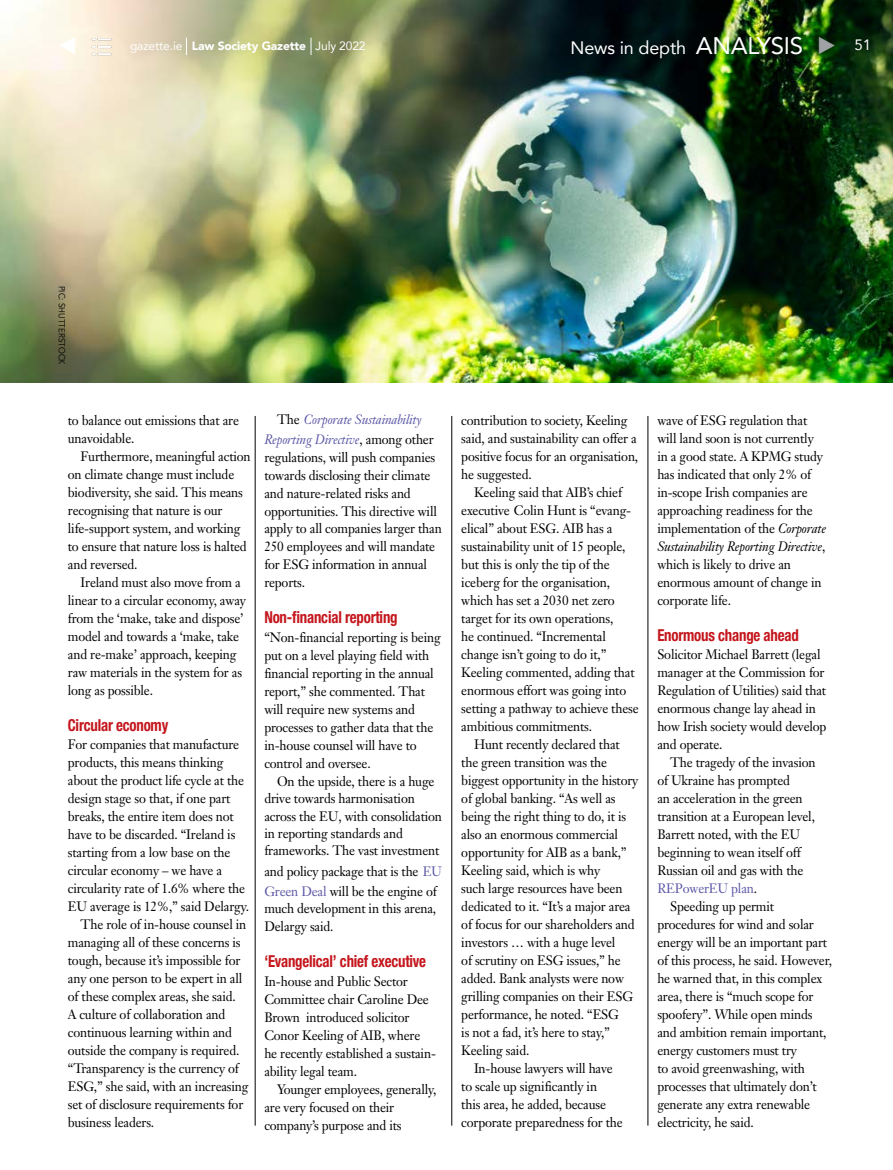
<style>
.page{position:relative;width:893px;height:1170px;background:#fff}
.page>*{position:absolute;margin:0;border:0;box-sizing:border-box;transform-origin:0 0}
.t1{font:18px "Avenir";letter-spacing:-.01em;color:#fff}
.t2{font:700 condensed 16.5px "Helvetica Neue LT";letter-spacing:-.015em;color:#c4161c;scale:.9 1}
.t3{font:15px "Avenir";color:#fff}
.t4{font:13.5px/18px "Janson Text";letter-spacing:-.015em;color:#000;scale:.95 1}
.t5{font:italic 13.5px/20px "Janson Text";letter-spacing:-.015em;color:#5b57a6;text-align:center;scale:.95 1}
.t6{font:13.5px "Janson Text";letter-spacing:-.015em;color:#5b57a6;scale:.95 1}
.t7{font:12px "Avenir";letter-spacing:-.01em;color:#fff}
.t8{font:9px "Avenir";color:#000;scale:.9 1}
.s1{font-weight:900}
.s2{font-size:24px}
.s3{font-style:normal;color:#000}
.s4{color:#5b57a6}
.s5{font-style:italic}
.s6{color:#000}
</style>
<div class="page">
<img style="left:0;top:0;width:893px;height:383px">
<img style="left:86px;top:31px;width:31px;height:31px">
<svg style="left:186px;top:38px;width:1px;height:17px"></svg>
<svg style="left:311px;top:38px;width:1px;height:17px"></svg>
<hr style="left:255px;top:416px;width:1px;height:709px;background:#000">
<hr style="left:451px;top:416px;width:1px;height:709px;background:#000">
<hr style="left:648px;top:416px;width:1px;height:709px;background:#000">
<svg style="left:60px;top:37px;width:16px;height:18px"></svg>
<svg style="left:819px;top:37px;width:16px;height:18px"></svg>
<p class="t7" style="left:130px;top:36px;width:237px">gazette.ie <span class="s1">Law Society Gazette</span> July 2022</p>
<h1 class="t1" style="left:570px;top:34px;width:234px">News in depth <span class="s2">ANALYSIS</span></h1>
<p class="t3" style="left:854px;top:33px;width:18px">51</p>
<p class="t8" style="left:67px;top:286px;width:89px;rotate:90deg">PIC: SHUTTERSTOCK</p>
<p class="t4" style="left:68px;top:411px;width:182px">to balance out emissions that are unavoidable.</p>
<p class="t4" style="left:68px;top:447px;width:194px;text-indent:13px">Furthermore, meaningful action on climate change must include biodiversity, she said. This means recognising that nature is our life-support system, and working to ensure that nature loss is halted and reversed.</p>
<p class="t4" style="left:68px;top:573px;width:189px;text-indent:13px">Ireland must also move from a linear to a circular economy, away from the ‘make, take and dispose’ model and towards a ‘make, take and re-make’ approach, keeping raw materials in the system for as long as possible.</p>
<p class="t2" style="left:68px;top:715px;width:113px">Circular economy</p>
<p class="t4" style="left:68px;top:735px;width:182px">For companies that manufacture</p>
<p class="t4" style="left:68px;top:753px;width:165px">products, this means thinking</p>
<p class="t4" style="left:68px;top:771px;width:187px">about the product life cycle at the</p>
<p class="t4" style="left:68px;top:789px;width:173px">design stage so that, if one part</p>
<p class="t4" style="left:68px;top:807px;width:176px">breaks, the entire item does not</p>
<p class="t4" style="left:68px;top:825px;width:178px">have to be discarded. “Ireland is</p>
<p class="t4" style="left:68px;top:843px;width:173px">starting from a low base on the</p>
<p class="t4" style="left:68px;top:861px;width:164px">circular economy – we have a</p>
<p class="t4" style="left:68px;top:879px;width:188px">circularity rate of 1.6% where the</p>
<p class="t4" style="left:68px;top:897px;width:192px">EU average is 12%,” said Delargy.</p>
<p class="t4" style="left:81px;top:915px;width:176px">The role of in-house counsel in</p>
<p class="t4" style="left:68px;top:933px;width:183px">managing all of these concerns is</p>
<p class="t4" style="left:68px;top:951px;width:183px">tough, because it’s impossible for</p>
<p class="t4" style="left:68px;top:969px;width:185px">any one person to be expert in all</p>
<p class="t4" style="left:68px;top:987px;width:178px">of these complex areas, she said.</p>
<p class="t4" style="left:68px;top:1005px;width:167px">A culture of collaboration and</p>
<p class="t4" style="left:68px;top:1023px;width:174px">continuous learning within and</p>
<p class="t4" style="left:68px;top:1041px;width:182px">outside the company is required.</p>
<p class="t4" style="left:68px;top:1059px;width:182px">“Transparency is the currency of</p>
<p class="t4" style="left:68px;top:1077px;width:192px">ESG,” she said, with an increasing</p>
<p class="t4" style="left:68px;top:1095px;width:186px">set of disclosure requirements for</p>
<p class="t4" style="left:68px;top:1113px;width:92px">business leaders.</p>
<p class="t5" style="left:264px;top:410px;width:180px"><span class="s3">The</span> Corporate Sustainability<br>Reporting Directive<span class="s3">, among other</span></p>
<p class="t4" style="left:264px;top:448px;width:188px">regulations, will push companies towards disclosing their climate and nature-related risks and opportunities. This directive will apply to all companies larger than<br>250 employees and will mandate for ESG information in annual reports.</p>
<p class="t2" style="left:264px;top:606px;width:150px">Non-financial reporting</p>
<p class="t4" style="left:264px;top:628px;width:187px">“Non-financial reporting is being put on a level playing field with financial reporting in the annual report,” she commented. That will require new systems and processes to gather data that the in-house counsel will have to control and oversee.</p>
<p class="t4" style="left:264px;top:772px;width:189px;line-height:17.4px;text-indent:13px">On the upside, there is a huge drive towards harmonisation across the EU, with consolidation in reporting standards and frameworks. The vast investment</p>
<p class="t4" style="left:264px;top:861px;width:188px;line-height:19.8px">and policy package that is the <span class="s4">EU<br>Green Deal</span> will be the engine of</p>
<p class="t4" style="left:264px;top:899px;width:182px;line-height:17.4px">much development in this arena,<br>Delargy said.</p>
<p class="t2" style="left:264px;top:950px;width:181px">‘Evangelical’ chief executive</p>
<p class="t4" style="left:264px;top:972px;width:182px">In-house and Public Sector<br>Committee chair Caroline Dee<br>Brown introduced solicitor<br>Conor Keeling of AIB, where he recently established a sustain&shy;ability legal team.</p>
<p class="t4" style="left:264px;top:1080px;width:183px;text-indent:13px">Younger employees, generally, are very focused on their company’s purpose and its</p>
<p class="t4" style="left:461px;top:411px;width:188px">contribution to society, Keeling said, and sustainability can offer a positive focus for an organisation, he suggested.</p>
<p class="t4" style="left:461px;top:483px;width:188px;text-indent:13px">Keeling said that AIB’s chief executive Colin Hunt is “evang&shy;elical” about ESG. AIB has a sustainability unit of 15 people, but this is only the tip of the iceberg for the organisation, which has set a 2030 net zero target for its own operations,<br>he continued. “Incremental change isn’t going to do it,”<br>Keeling commented, adding that enormous effort was going into setting a pathway to achieve these ambitious commitments.</p>
<p class="t4" style="left:474px;top:735px;width:155px">Hunt recently declared that</p>
<p class="t4" style="left:461px;top:753px;width:155px">the green transition was the</p>
<p class="t4" style="left:461px;top:771px;width:188px">biggest opportunity in the history</p>
<p class="t4" style="left:461px;top:789px;width:164px">of global banking. “As well as</p>
<p class="t4" style="left:461px;top:807px;width:175px">being the right thing to do, it is</p>
<p class="t4" style="left:461px;top:825px;width:167px">also an enormous commercial</p>
<p class="t4" style="left:461px;top:843px;width:175px">opportunity for AIB as a bank,”</p>
<p class="t4" style="left:461px;top:861px;width:148px">Keeling said, which is why</p>
<p class="t4" style="left:461px;top:879px;width:171px">such large resources have been</p>
<p class="t4" style="left:461px;top:897px;width:180px">dedicated to it. “It’s a major area</p>
<p class="t4" style="left:461px;top:915px;width:184px">of focus for our shareholders and</p>
<p class="t4" style="left:461px;top:933px;width:164px">investors … with a huge level</p>
<p class="t4" style="left:461px;top:951px;width:169px">of scrutiny on ESG issues,” he</p>
<p class="t4" style="left:461px;top:969px;width:173px">added. Bank analysts were now</p>
<p class="t4" style="left:461px;top:987px;width:182px">grilling companies on their ESG</p>
<p class="t4" style="left:461px;top:1005px;width:167px">performance, he noted. “ESG</p>
<p class="t4" style="left:461px;top:1023px;width:158px">is not a fad, it’s here to stay,”</p>
<p class="t4" style="left:461px;top:1041px;width:73px">Keeling said.</p>
<p class="t4" style="left:474px;top:1059px;width:148px">In-house lawyers will have</p>
<p class="t4" style="left:461px;top:1077px;width:144px">to scale up significantly in</p>
<p class="t4" style="left:461px;top:1095px;width:154px">this area, he added, because</p>
<p class="t4" style="left:461px;top:1113px;width:171px">corporate preparedness for the</p>
<p class="t4" style="left:657px;top:411px;width:179px">wave of ESG regulation that will land soon is not currently in a good state. A KPMG study has indicated that only 2% of in-scope Irish companies are approaching readiness for the implementation of the <span class="s5">Corporate<br>Sustainability Reporting Directive</span>, which is likely to drive an enormous amount of change in corporate life.</p>
<p class="t2" style="left:657px;top:625px;width:159px">Enormous change ahead</p>
<p class="t4" style="left:657px;top:645px;width:179px">Solicitor Michael Barrett (legal manager at the Commission for<br>Regulation of Utilities) said that enormous change lay ahead in how Irish society would develop and operate.</p>
<p class="t4" style="left:670px;top:753px;width:155px">The tragedy of the invasion</p>
<p class="t4" style="left:657px;top:771px;width:141px">of Ukraine has prompted</p>
<p class="t4" style="left:657px;top:789px;width:155px">an acceleration in the green</p>
<p class="t4" style="left:657px;top:807px;width:167px">transition at a European level,</p>
<p class="t4" style="left:657px;top:825px;width:152px">Barrett noted, with the EU</p>
<p class="t4" style="left:657px;top:843px;width:153px">beginning to wean itself off</p>
<p class="t4" style="left:657px;top:861px;width:155px">Russian oil and gas with the</p>
<p class="t6" style="left:657px;top:879px;width:107px">REPowerEU plan<span class="s6">.</span></p>
<p class="t4" style="left:670px;top:897px;width:111px">Speeding up permit</p>
<p class="t4" style="left:657px;top:915px;width:166px">procedures for wind and solar</p>
<p class="t4" style="left:657px;top:933px;width:180px">energy will be an important part</p>
<p class="t4" style="left:657px;top:951px;width:185px">of this process, he said. However,</p>
<p class="t4" style="left:657px;top:969px;width:175px">he warned that, in this complex</p>
<p class="t4" style="left:657px;top:987px;width:166px">area, there is “much scope for</p>
<p class="t4" style="left:657px;top:1005px;width:165px">spoofery”. While open minds</p>
<p class="t4" style="left:657px;top:1023px;width:180px">and ambition remain important,</p>
<p class="t4" style="left:657px;top:1041px;width:148px">energy customers must try</p>
<p class="t4" style="left:657px;top:1059px;width:157px">to avoid greenwashing, with</p>
<p class="t4" style="left:657px;top:1077px;width:169px">processes that ultimately don’t</p>
<p class="t4" style="left:657px;top:1095px;width:162px">generate any extra renewable</p>
<p class="t4" style="left:657px;top:1113px;width:103px">electricity, he said.</p>
</div>
